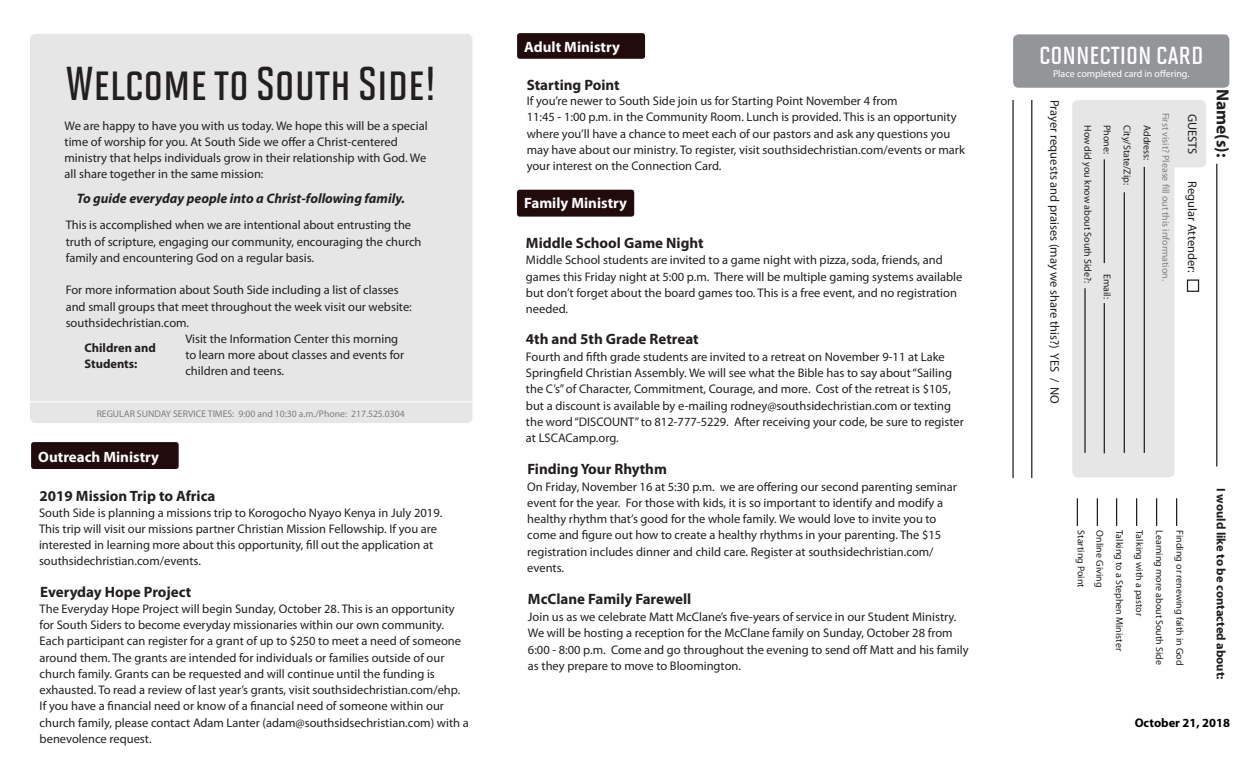
<style>
.page{position:relative;width:1260px;height:765px;background:#fff}
.page>*{position:absolute;margin:0;border:0;box-sizing:border-box;transform-origin:0 0}
.t1{font:47.5px "Solano Gothic MVB Sb SC";color:#231f20}
.t2{font:28.75px "Solano Gothic MVB Sb SC";color:#fff}
.t3{font:700 17.5px "Myriad Pro";color:#231f20}
.t4{font:700 15px "Myriad Pro";color:#231f20}
.t5{font:700 15px "Myriad Pro";color:#fff}
.t6{font:italic 700 13.75px "Myriad Pro";color:#231f20}
.t7{font:12.5px/16.2px "Myriad Pro";color:#231f20}
.t8{font:700 12.5px "Myriad Pro";color:#231f20}
.t9{font:700 12.5px "Myriad Pro";color:#000}
.t10{font:10px "Myriad Pro";color:#231f20}
.t11{font:10px "Myriad Pro";color:#808285}
.t12{font:10px "Myriad Pro";color:#fff}
.t13{font:9.75px "Myriad Pro";color:#7c7e81}
</style>
<div class="page">
<div style="left:30px;top:34px;width:442px;height:389px;background:#e6e6e6;border-radius:6px"></div>
<hr style="left:26px;top:401px;width:451px;height:1px;background:#fff">
<svg style="left:1176px;top:498px;width:1px;height:28px"></svg>
<svg style="left:1156px;top:498px;width:1px;height:28px"></svg>
<hr style="left:1216px;top:164px;width:1px;height:303px;background:#231f20">
<svg style="left:1072px;top:100px;width:134px;height:378px;fill:#e6e6e6"></svg>
<hr style="left:1144px;top:167px;width:1px;height:286px;background:#231f20">
<hr style="left:1124px;top:192px;width:1px;height:261px;background:#231f20">
<hr style="left:1104px;top:303px;width:1px;height:150px;background:#231f20">
<hr style="left:1031px;top:100px;width:1px;height:378px;background:#231f20">
<hr style="left:1012px;top:100px;width:2px;height:378px;background:#231f20">
<div style="left:1187px;top:279px;width:12px;height:13px;border:1px solid #231f20"></div>
<div style="left:1013px;top:34px;width:216px;height:54px;background:#939598;border-radius:5px"></div>
<hr style="left:1104px;top:159px;width:1px;height:104px;background:#231f20">
<hr style="left:1084px;top:288px;width:2px;height:165px;background:#231f20">
<svg style="left:1136px;top:498px;width:1px;height:28px"></svg>
<svg style="left:1116px;top:498px;width:1px;height:28px"></svg>
<svg style="left:1097px;top:498px;width:1px;height:28px"></svg>
<div style="left:31px;top:442px;width:148px;height:27px;background:#210b0d;border-radius:3px"></div>
<div style="left:517px;top:190px;width:117px;height:27px;background:#210b0d;border-radius:3px"></div>
<div style="left:517px;top:33px;width:128px;height:26px;background:#210b0d;border-radius:3px"></div>
<svg style="left:1077px;top:498px;width:1px;height:28px"></svg>
<p class="t5" style="left:524px;top:37px;width:97px">Adult Ministry</p>
<p class="t2" style="left:1039px;top:39px;width:166px">connection card</p>
<p class="t12" style="left:1053px;top:67px;width:138px">Place completed card in offering.</p>
<p class="t1" style="left:66px;top:57px;width:372px">Welcome to South Side!</p>
<p class="t4" style="left:527px;top:75px;width:94px">Starting Point</p>
<p class="t7" style="left:527px;top:93px;width:372px">If you’re newer to South Side join us for Starting Point November 4 from</p>
<p class="t7" style="left:527px;top:109px;width:440px">11:45 - 1:00 p.m. in the Community Room. Lunch is provided. This is an opportunity where you’ll have a chance to meet each of our pastors and ask any questions you may have about our ministry. To register, visit southsidechristian.com/events or mark your interest on the Connection Card.</p>
<p class="t7" style="left:1063px;top:100px;width:306px;rotate:90deg">Prayer requests and praises (may we share this?) YES / NO</p>
<p class="t11" style="left:1172px;top:112px;width:170px;rotate:90deg">First visit? Please fill out this information.</p>
<p class="t7" style="left:1201px;top:114px;width:42px;rotate:90deg">GUESTS</p>
<p class="t7" style="left:1201px;top:181px;width:93px;rotate:90deg">Regular Attender:</p>
<p class="t7" style="left:65px;top:117px;width:365px">We are happy to have you with us today. We hope this will be a special</p>
<p class="t10" style="left:1094px;top:125px;width:160px;rotate:90deg">How did you know about South Side?:</p>
<p class="t10" style="left:1133px;top:125px;width:61px;rotate:90deg">City/State/Zip:</p>
<p class="t10" style="left:1153px;top:125px;width:37px;rotate:90deg">Address:</p>
<p class="t10" style="left:1113px;top:125px;width:30px;rotate:90deg">Phone:</p>
<p class="t7" style="left:65px;top:133px;width:363px">time of worship for you. At South Side we offer a Christ-centered ministry that helps individuals grow in their relationship with God. We all share together in the same mission:</p>
<p class="t6" style="left:77px;top:189px;width:330px">To guide everyday people into a Christ-following family.</p>
<p class="t5" style="left:524px;top:193px;width:104px">Family Ministry</p>
<p class="t7" style="left:66px;top:217px;width:357px">This is accomplished when we are intentional about entrusting the truth of scripture, engaging our community, encouraging the church family and encountering God on a regular basis.</p>
<p class="t7" style="left:66px;top:282px;width:348px">For more information about South Side including a list of classes and small groups that meet throughout the week visit our website: southsidechristian.com.</p>
<p class="t4" style="left:526px;top:233px;width:179px">Middle School Game Night</p>
<p class="t7" style="left:526px;top:252px;width:438px">Middle School students are invited to a game night with pizza, soda, friends, and games this Friday night at 5:00 p.m. There will be multiple gaming systems available but don’t forget about the board games too. This is a free event, and no registration needed.</p>
<p class="t10" style="left:1113px;top:274px;width:26px;rotate:90deg">Email:</p>
<p class="t7" style="left:185px;top:330px;width:220px">Visit the Information Center this morning to learn more about classes and events for children and teens.</p>
<p class="t13" style="left:97px;top:408px;width:310px">REGULAR SUNDAY SERVICE TIMES: 9:00 and 10:30 a.m./Phone: 217.525.0304</p>
<p class="t4" style="left:526px;top:330px;width:174px">4th and 5th Grade Retreat</p>
<p class="t8" style="left:84px;top:340px;width:73px">Children and</p>
<p class="t8" style="left:84px;top:356px;width:55px">Students:</p>
<p class="t7" style="left:526px;top:348px;width:439px">Fourth and fifth grade students are invited to a retreat on November 9-11 at Lake Springfield Christian Assembly. We will see what the Bible has to say about “Sailing the C’s” of Character, Commitment, Courage, and more. Cost of the retreat is $105, but a discount is available by e-mailing rodney@southsidechristian.com or texting the word “DISCOUNT” to 812-777-5229. After receiving your code, be sure to register at LSCACamp.org.</p>
<p class="t3" style="left:1234px;top:89px;width:70px;rotate:90deg">Name(s):</p>
<p class="t5" style="left:38px;top:447px;width:122px">Outreach Ministry</p>
<p class="t4" style="left:40px;top:486px;width:177px">2019 Mission Trip to Africa</p>
<p class="t7" style="left:39px;top:504px;width:405px">South Side is planning a missions trip to Korogocho Nyayo Kenya in July 2019.<br>This trip will visit our missions partner Christian Mission Fellowship. If you are interested in learning more about this opportunity, fill out the application at southsidechristian.com/events.</p>
<p class="t4" style="left:40px;top:582px;width:153px">Everyday Hope Project</p>
<p class="t7" style="left:40px;top:600px;width:431px">The Everyday Hope Project will begin Sunday, October 28. This is an opportunity for South Siders to become everyday missionaries within our own community.<br>Each participant can register for a grant of up to $250 to meet a need of someone around them. The grants are intended for individuals or families outside of our church family. Grants can be requested and will continue until the funding is exhausted. To read a review of last year’s grants, visit southsidechristian.com/ehp.<br>If you have a financial need or know of a financial need of someone within our church family, please contact Adam Lanter (adam@southsidsechristian.com) with a benevolence request.</p>
<p class="t4" style="left:527px;top:459px;width:141px">Finding Your Rhythm</p>
<p class="t7" style="left:527px;top:478px;width:431px">On Friday, November 16 at 5:30 p.m. we are offering our second parenting seminar event for the year. For those with kids, it is so important to identify and modify a healthy rhythm that’s good for the whole family. We would love to invite you to come and figure out how to create a healthy rhythms in your parenting. The $15 registration includes dinner and child care. Register at southsidechristian.com/ events.</p>
<p class="t4" style="left:528px;top:590px;width:165px">McClane Family Farewell</p>
<p class="t7" style="left:528px;top:609px;width:430px">Join us as we celebrate Matt McClane’s five-years of service in our Student Ministry.<br>We will be hosting a reception for the McClane family on Sunday, October 28 from</p>
<p class="t7" style="left:528px;top:641px;width:442px">6:00 - 8:00 p.m. Come and go throughout the evening to send off Matt and his family as they prepare to move to Bloomington.</p>
<p class="t10" style="left:1087px;top:530px;width:59px;rotate:90deg">Starting Point</p>
<p class="t10" style="left:1106px;top:530px;width:58px;rotate:90deg">Online Giving</p>
<p class="t10" style="left:1126px;top:530px;width:122px;rotate:90deg">Talking to a Stephen Minister</p>
<p class="t8" style="left:1229px;top:488px;width:193px;rotate:90deg">I would like to be contacted about:</p>
<p class="t9" style="left:1135px;top:715px;width:97px">October 21, 2018</p>
<p class="t10" style="left:1146px;top:530px;width:88px;rotate:90deg">Talking with a pastor</p>
<p class="t10" style="left:1166px;top:530px;width:136px;rotate:90deg">Learning more about South Side</p>
<p class="t10" style="left:1186px;top:530px;width:137px;rotate:90deg">Finding or renewing faith in God</p>
</div>
